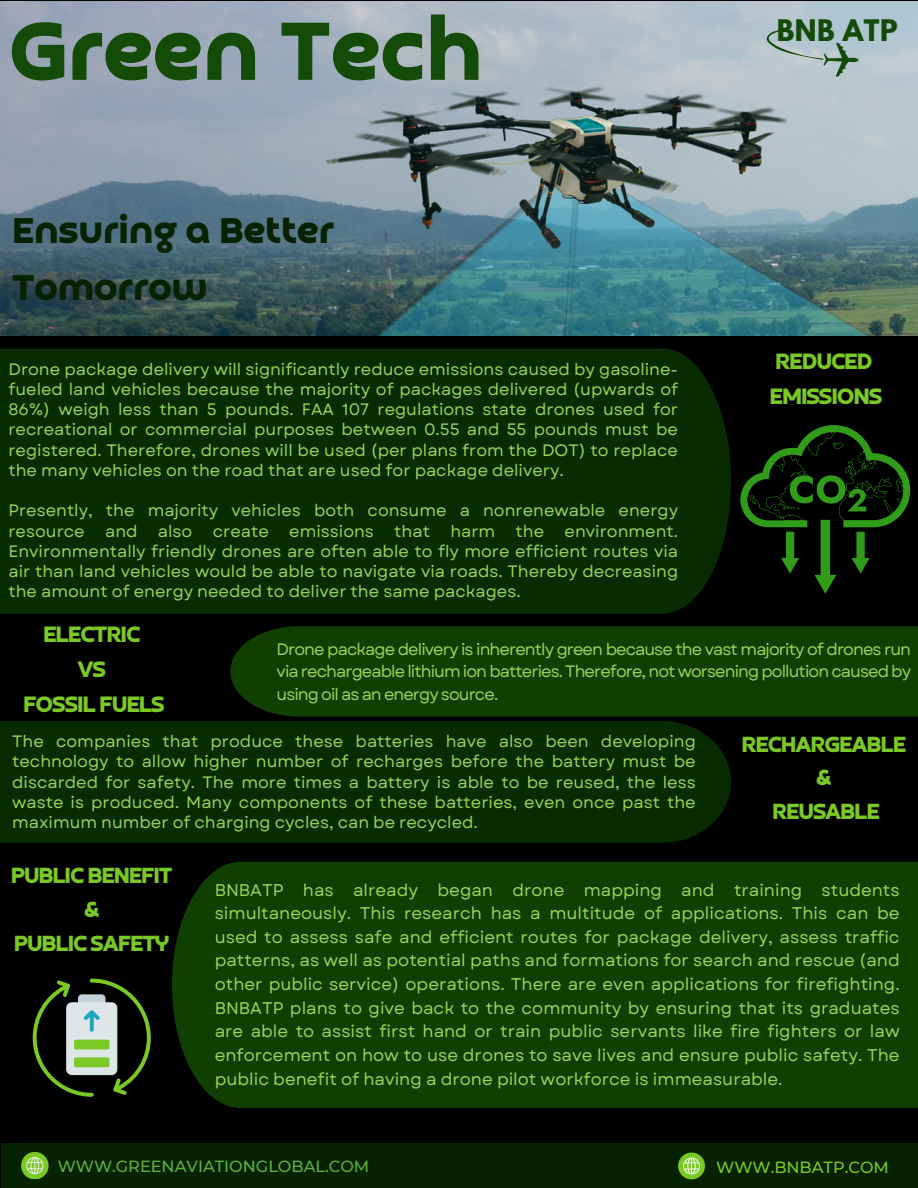
<style>
.page{position:relative;width:918px;height:1188px;background:#000}
.page>*{position:absolute;margin:0;border:0;box-sizing:border-box;transform-origin:0 0}
.t1{font:700 93.3px "Croogla 4 F";color:#144b09}
.t2{font:700 40.65px/56.2px "Croogla 4 F";color:#072201}
.t3{font:700 26.4px "League Spartan";letter-spacing:.02em;color:#144b09}
.t4{font:700 25.2px/34.8px "Croogla 4 F";letter-spacing:-.045em;color:#7ac927}
.t5{font:700 24.9px/33.8px "Croogla 4 F";letter-spacing:-.045em;color:#7ac927;text-align:center}
.t6{font:16.95px/23.7px "Garet";color:#9ad65b;text-align:justify}
.t7{font:16.5px/20.2px "Garet";color:#9ad65b;text-align:justify}
.t8{font:500 16.2px "Montserrat";color:#5db13f}
.t9{font:500 16.2px "Montserrat";color:#7ac927}
</style>
<div class="page">
<img style="left:0;top:1px;width:918px;height:335px">
<svg style="left:764px;top:22px;width:96px;height:60px;background:#abbdc2"></svg>
<div style="left:0;top:348px;width:731px;height:266px;background:#082b01"></div>
<div style="left:230px;top:626px;width:688px;height:91px;background:#0f3f01"></div>
<div style="left:0;top:721px;width:731px;height:122px;background:#082b01"></div>
<div style="left:172px;top:862px;width:746px;height:246px;background:#0f3f01"></div>
<svg style="left:33px;top:979px;width:118px;height:118px"></svg>
<div style="left:1px;top:1143px;width:917px;height:45px;background:#072201"></div>
<svg style="left:678px;top:1153px;width:27px;height:26px"></svg>
<svg style="left:21px;top:1152px;width:27px;height:27px"></svg>
<svg style="left:740px;top:425px;width:170px;height:169px"></svg>
<h1 class="t1" style="left:8px;top:10px;width:475px">Green Tech</h1>
<h2 class="t2" style="left:12px;top:205px;width:324px">Ensuring a Better<br>Tomorrow</h2>
<p class="t7" style="left:8px;top:359px;width:671px">Drone package delivery will significantly reduce emissions caused by gasoline&shy;fueled land vehicles because the majority of packages delivered (upwards of 86%) weigh less than 5 pounds. FAA 107 regulations state drones used for recreational or commercial purposes between 0.55 and 55 pounds must be registered. Therefore, drones will be used (per plans from the DOT) to replace the many vehicles on the road that are used for package delivery.</p>
<p class="t7" style="left:8px;top:500px;width:671px">Presently, the majority vehicles both consume a nonrenewable energy resource and also create emissions that harm the environment.<br>Environmentally friendly drones are often able to fly more efficient routes via air than land vehicles would be able to navigate via roads. Thereby decreasing the amount of energy needed to deliver the same packages.</p>
<h3 class="t3" style="left:777px;top:17px;width:122px">BNB ATP</h3>
<h3 class="t4" style="left:770px;top:346px;width:114px">REDUCED<br>EMISSIONS</h3>
<h3 class="t4" style="left:23px;top:619px;width:143px;text-align:center">ELECTRIC<br>VS<br>FOSSIL FUELS</h3>
<p class="t7" style="left:277px;top:638px;width:636px;line-height:22.5px">Drone package delivery is inherently green because the vast majority of drones run via rechargeable lithium ion batteries. Therefore, not worsening pollution caused by using oil as an energy source.</p>
<p class="t7" style="left:12px;top:731px;width:685px">The companies that produce these batteries have also been developing technology to allow higher number of recharges before the battery must be discarded for safety. The more times a battery is able to be reused, the less waste is produced. Many components of these batteries, even once past the maximum number of charging cycles, can be recycled.</p>
<h3 class="t5" style="left:741px;top:728px;width:166px">RECHARGEABLE &amp;<br>REUSABLE</h3>
<h3 class="t5" style="left:11px;top:860px;width:163px">PUBLIC BENEFIT &amp;<br>PUBLIC SAFETY</h3>
<p class="t6" style="left:215px;top:878px;width:686px">BNBATP has already began drone mapping and training students simultaneously. This research has a multitude of applications. This can be used to assess safe and efficient routes for package delivery, assess traffic patterns, as well as potential paths and formations for search and rescue (and other public service) operations. There are even applications for firefighting.<br>BNBATP plans to give back to the community by ensuring that its graduates are able to assist first hand or train public servants like fire fighters or law enforcement on how to use drones to save lives and ensure public safety. The public benefit of having a drone pilot workforce is immeasurable.</p>
<p class="t8" style="left:58px;top:1156px;width:313px">WWW.GREENAVIATIONGLOBAL.COM</p>
<p class="t9" style="left:716px;top:1157px;width:174px">WWW.BNBATP.COM</p>
</div>
